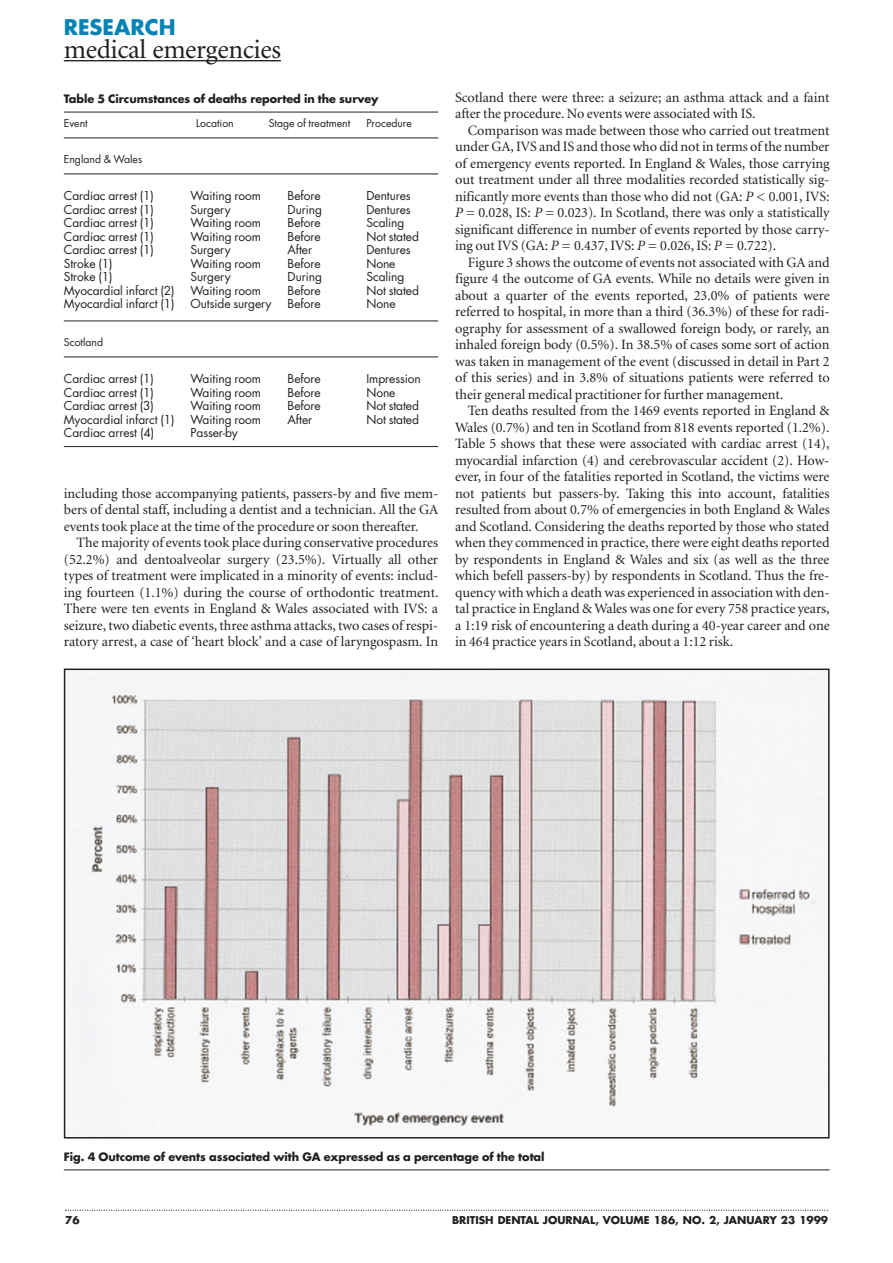
<style>
.page{position:relative;width:893px;height:1263px;background:#fff}
.page>*{position:absolute;margin:0;border:0;box-sizing:border-box;transform-origin:0 0}
.t1{font:27px "Minion";letter-spacing:-.015em;color:#231f20}
.t2{font:700 21px "Futura";color:#0083b6}
.t3{font:14.25px/16.5px "Minion";letter-spacing:-.005em;color:#231f20;text-align:justify}
.t4{font:12px "Futura";letter-spacing:-.005em;color:#231f20}
.t5{font:700 11.25px "Futura";letter-spacing:-.005em;color:#231f20}
.t6{font:10.5px "Futura";color:#231f20}
.t7{font:700 10.5px "Futura";color:#231f20}
.s1{font-style:italic}
</style>
<div class="page">
<svg style="left:65px;top:1210px;width:763px;height:1px"></svg>
<hr style="left:64px;top:60px;width:33px;height:1px;background:#231f20">
<hr style="left:97px;top:60px;width:66px;height:1px;background:#231f20">
<hr style="left:163px;top:60px;width:33px;height:1px;background:#231f20">
<svg style="left:196px;top:60px;width:32px;height:1px"></svg>
<hr style="left:228px;top:60px;width:53px;height:1px;background:#231f20">
<hr style="left:64px;top:112px;width:374px;height:1px;background:#231f20">
<hr style="left:64px;top:138px;width:374px;height:1px;background:#231f20">
<hr style="left:64px;top:174px;width:374px;height:1px;background:#231f20">
<hr style="left:64px;top:321px;width:374px;height:1px;background:#231f20">
<hr style="left:64px;top:357px;width:374px;height:1px;background:#231f20">
<hr style="left:64px;top:446px;width:374px;height:1px;background:#231f20">
<img style="left:67px;top:672px;width:759px;height:464px">
<div style="left:64px;top:669px;width:765px;height:470px;border:2px solid #231f20"></div>
<hr style="left:64px;top:1170px;width:765px;height:1px;background:#231f20">
<h2 class="t2" style="left:64px;top:17px;width:113px">RESEARCH</h2>
<h1 class="t1" style="left:64px;top:39px;width:219px">medical emergencies</h1>
<p class="t5" style="left:64px;top:94px;width:316px">Table 5 Circumstances of deaths reported in the survey</p>
<p class="t6" style="left:64px;top:118px;width:25px">Event</p>
<p class="t6" style="left:196px;top:118px;width:39px">Location</p>
<p class="t6" style="left:269px;top:118px;width:83px">Stage of treatment</p>
<p class="t6" style="left:366px;top:118px;width:47px">Procedure</p>
<p class="t6" style="left:64px;top:154px;width:80px">England &amp; Wales</p>
<p class="t4" style="left:64px;top:190px;width:92px">Cardiac arrest (1)</p>
<p class="t4" style="left:190px;top:190px;width:72px">Waiting room</p>
<p class="t4" style="left:287px;top:190px;width:34px">Before</p>
<p class="t4" style="left:366px;top:190px;width:46px">Dentures</p>
<p class="t4" style="left:64px;top:204px;width:92px">Cardiac arrest (1)</p>
<p class="t4" style="left:190px;top:204px;width:42px">Surgery</p>
<p class="t4" style="left:287px;top:204px;width:36px">During</p>
<p class="t4" style="left:366px;top:204px;width:46px">Dentures</p>
<p class="t4" style="left:64px;top:217px;width:92px">Cardiac arrest (1)</p>
<p class="t4" style="left:190px;top:217px;width:72px">Waiting room</p>
<p class="t4" style="left:287px;top:217px;width:34px">Before</p>
<p class="t4" style="left:366px;top:217px;width:40px">Scaling</p>
<p class="t4" style="left:64px;top:231px;width:92px">Cardiac arrest (1)</p>
<p class="t4" style="left:190px;top:231px;width:72px">Waiting room</p>
<p class="t4" style="left:287px;top:231px;width:34px">Before</p>
<p class="t4" style="left:366px;top:231px;width:54px">Not stated</p>
<p class="t4" style="left:64px;top:244px;width:92px">Cardiac arrest (1)</p>
<p class="t4" style="left:190px;top:244px;width:42px">Surgery</p>
<p class="t4" style="left:287px;top:244px;width:26px">After</p>
<p class="t4" style="left:366px;top:244px;width:46px">Dentures</p>
<p class="t4" style="left:64px;top:258px;width:50px">Stroke (1)</p>
<p class="t4" style="left:190px;top:258px;width:72px">Waiting room</p>
<p class="t4" style="left:287px;top:258px;width:34px">Before</p>
<p class="t4" style="left:366px;top:258px;width:31px">None</p>
<p class="t4" style="left:64px;top:271px;width:50px">Stroke (1)</p>
<p class="t4" style="left:190px;top:271px;width:42px">Surgery</p>
<p class="t4" style="left:287px;top:271px;width:36px">During</p>
<p class="t4" style="left:366px;top:271px;width:40px">Scaling</p>
<p class="t4" style="left:64px;top:285px;width:112px">Myocardial infarct (2)</p>
<p class="t4" style="left:190px;top:285px;width:72px">Waiting room</p>
<p class="t4" style="left:287px;top:285px;width:34px">Before</p>
<p class="t4" style="left:366px;top:285px;width:54px">Not stated</p>
<p class="t4" style="left:64px;top:298px;width:112px">Myocardial infarct (1)</p>
<p class="t4" style="left:190px;top:298px;width:83px">Outside surgery</p>
<p class="t4" style="left:287px;top:298px;width:34px">Before</p>
<p class="t4" style="left:366px;top:298px;width:31px">None</p>
<p class="t6" style="left:64px;top:337px;width:41px">Scotland</p>
<p class="t4" style="left:64px;top:373px;width:92px">Cardiac arrest (1)</p>
<p class="t4" style="left:190px;top:373px;width:72px">Waiting room</p>
<p class="t4" style="left:287px;top:373px;width:34px">Before</p>
<p class="t4" style="left:366px;top:373px;width:56px">Impression</p>
<p class="t4" style="left:64px;top:387px;width:92px">Cardiac arrest (1)</p>
<p class="t4" style="left:190px;top:387px;width:72px">Waiting room</p>
<p class="t4" style="left:287px;top:387px;width:34px">Before</p>
<p class="t4" style="left:366px;top:387px;width:31px">None</p>
<p class="t4" style="left:64px;top:400px;width:92px">Cardiac arrest (3)</p>
<p class="t4" style="left:190px;top:400px;width:72px">Waiting room</p>
<p class="t4" style="left:287px;top:400px;width:34px">Before</p>
<p class="t4" style="left:366px;top:400px;width:54px">Not stated</p>
<p class="t4" style="left:64px;top:414px;width:112px">Myocardial infarct (1)</p>
<p class="t4" style="left:190px;top:414px;width:72px">Waiting room</p>
<p class="t4" style="left:287px;top:414px;width:26px">After</p>
<p class="t4" style="left:366px;top:414px;width:54px">Not stated</p>
<p class="t4" style="left:64px;top:427px;width:92px">Cardiac arrest (4)</p>
<p class="t4" style="left:190px;top:427px;width:49px">Passer-by</p>
<p class="t3" style="left:64px;top:486px;width:376px">including those accompanying patients, passers-by and five mem&shy;bers of dental staff, including a dentist and a technician. All the GA events took place at the time of the procedure or soon thereafter.</p>
<p class="t3" style="left:64px;top:535px;width:376px;text-indent:13px">The majority of events took place during conservative procedures (52.2%) and dentoalveolar surgery (23.5%). Virtually all other types of treatment were implicated in a minority of events: includ&shy;ing fourteen (1.1%) during the course of orthodontic treatment.<br>There were ten events in England &amp; Wales associated with IVS: a seizure, two diabetic events, three asthma attacks, two cases of respi&shy;ratory arrest, a case of ‘heart block’ and a case of laryngospasm. In</p>
<p class="t3" style="left:455px;top:90px;width:376px">Scotland there were three: a seizure; an asthma attack and a faint after the procedure. No events were associated with IS.</p>
<p class="t3" style="left:455px;top:123px;width:376px;text-indent:13px">Comparison was made between those who carried out treatment under GA, IVS and IS and those who did not in terms of the number of emergency events reported. In England &amp; Wales, those carrying out treatment under all three modalities recorded statistically sig&shy;nificantly more events than those who did not (GA: <span class="s1">P</span> &lt; 0.001, IVS:<br><span class="s1">P</span> = 0.028, IS: <span class="s1">P</span> = 0.023). In Scotland, there was only a statistically significant difference in number of events reported by those carry&shy;ing out IVS (GA: <span class="s1">P</span> = 0.437, IVS: <span class="s1">P</span> = 0.026, IS: <span class="s1">P</span> = 0.722).</p>
<p class="t3" style="left:455px;top:255px;width:376px;text-indent:13px">Figure 3 shows the outcome of events not associated with GA and figure 4 the outcome of GA events. While no details were given in about a quarter of the events reported, 23.0% of patients were referred to hospital, in more than a third (36.3%) of these for radi&shy;ography for assessment of a swallowed foreign body, or rarely, an inhaled foreign body (0.5%). In 38.5% of cases some sort of action was taken in management of the event (discussed in detail in Part 2 of this series) and in 3.8% of situations patients were referred to their general medical practitioner for further management.</p>
<p class="t3" style="left:455px;top:403px;width:376px;text-indent:13px">Ten deaths resulted from the 1469 events reported in England &amp; Wales (0.7%) and ten in Scotland from 818 events reported (1.2%).<br>Table 5 shows that these were associated with cardiac arrest (14), myocardial infarction (4) and cerebrovascular accident (2). How&shy;ever, in four of the fatalities reported in Scotland, the victims were not patients but passers-by. Taking this into account, fatalities resulted from about 0.7% of emergencies in both England &amp; Wales and Scotland. Considering the deaths reported by those who stated when they commenced in practice, there were eight deaths reported by respondents in England &amp; Wales and six (as well as the three which befell passers-by) by respondents in Scotland. Thus the fre&shy;quency with which a death was experienced in association with den&shy;tal practice in England &amp; Wales was one for every 758 practice years, a 1:19 risk of encountering a death during a 40-year career and one in 464 practice years in Scotland, about a 1:12 risk.</p>
<p class="t5" style="left:64px;top:1151px;width:482px">Fig. 4 Outcome of events associated with GA expressed as a percentage of the total</p>
<p class="t7" style="left:65px;top:1215px;width:16px">76</p>
<p class="t7" style="left:452px;top:1215px;width:377px">BRITISH DENTAL JOURNAL, VOLUME 186, NO. 2, JANUARY 23 1999</p>
</div>
